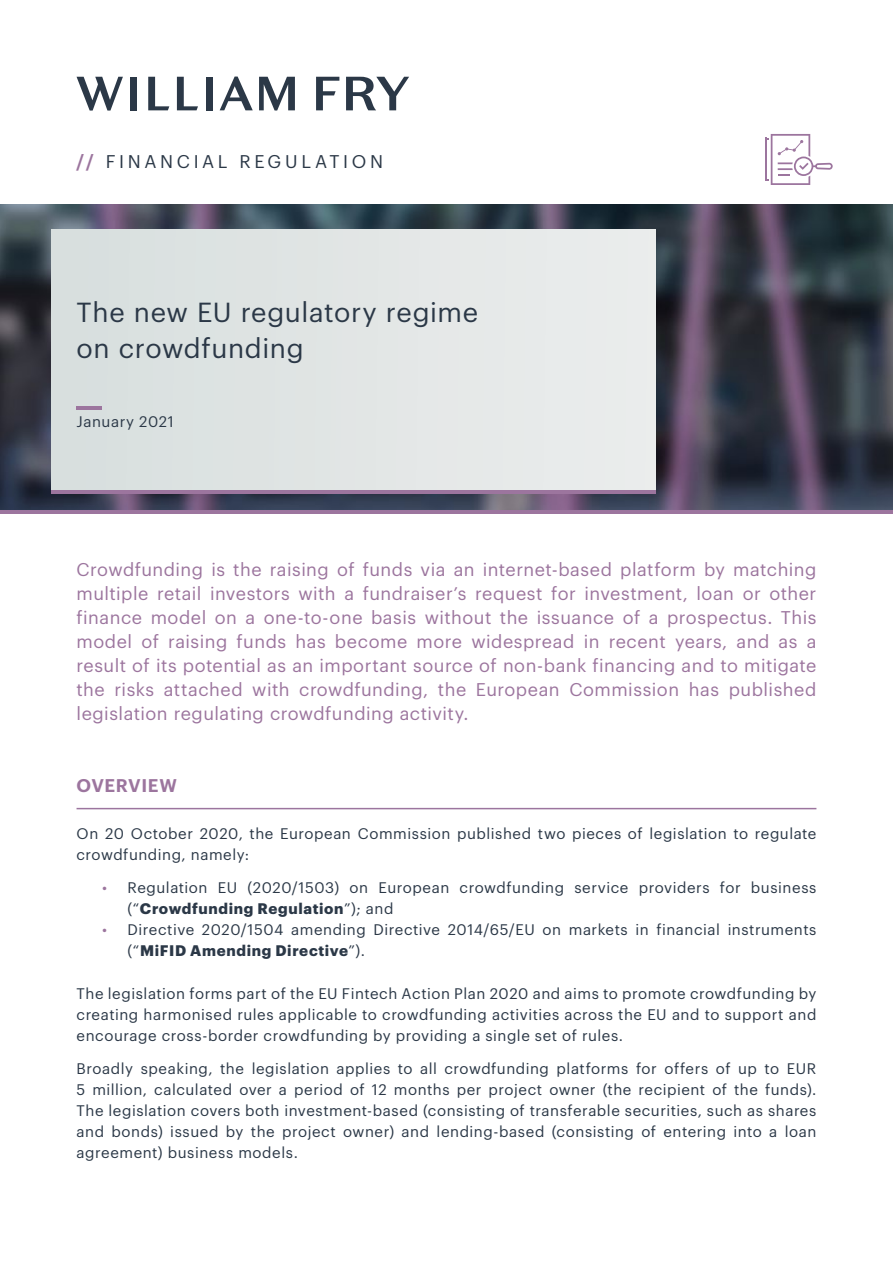
<style>
.page{position:relative;width:893px;height:1263px;background:#fff}
.page>*{position:absolute;margin:0;border:0;box-sizing:border-box;transform-origin:0 0}
.t1{font:27px/36px "Graphik";letter-spacing:.02em;color:#2b3847}
.t2{font:18px/24px "Graphik";letter-spacing:.025em;color:#9c759e;text-align:justify}
.t3{font:18px "Graphik";letter-spacing:.2em;color:#2b3847}
.t4{font:600 18px "Graphik";letter-spacing:.03em;color:#9c759e}
.t5{font:15px/21px "Graphik";letter-spacing:.035em;color:#2b3847}
.s1{font-weight:600;color:#9c759e}
.s2{color:#9c759e}
.s3{font-weight:700}
</style>
<div class="page">
<img style="left:0;top:204px;width:893px;height:306px">
<svg style="left:316px;top:77px;width:23px;height:33px"></svg>
<svg style="left:77px;top:77px;width:46px;height:34px"></svg>
<div style="left:131px;top:77px;width:6px;height:33px;background:#2b3847"></div>
<svg style="left:148px;top:77px;width:21px;height:33px"></svg>
<svg style="left:177px;top:77px;width:21px;height:33px"></svg>
<div style="left:206px;top:77px;width:6px;height:33px;background:#2b3847"></div>
<svg style="left:220px;top:77px;width:33px;height:33px"></svg>
<svg style="left:259px;top:77px;width:36px;height:34px"></svg>
<svg style="left:346px;top:77px;width:63px;height:33px"></svg>
<div style="left:51px;top:230px;width:605px;height:261px;background:#e2e5e5"></div>
<hr style="left:0;top:510px;width:893px;height:4px;background:#9c759e">
<hr style="left:51px;top:490px;width:605px;height:3px;background:#9c759e">
<hr style="left:77px;top:406px;width:25px;height:3px;background:#9c759e">
<svg style="left:765px;top:134px;width:68px;height:51px"></svg>
<hr style="left:77px;top:808px;width:739px;height:1px;background:#9c759e">
<p class="t3" style="left:77px;top:148px;width:308px"><span class="s1">//</span> FINANCIAL REGULATION</p>
<h1 class="t1" style="left:77px;top:292px;width:403px">The new EU regulatory regime on crowdfunding</h1>
<p class="t5" style="left:77px;top:410px;width:99px">January 2021</p>
<p class="t2" style="left:77px;top:556px;width:741px">Crowdfunding is the raising of funds via an internet-based platform by matching multiple retail investors with a fundraiser’s request for investment, loan or other finance model on a one-to-one basis without the issuance of a prospectus. This model of raising funds has become more widespread in recent years, and as a result of its potential as an important source of non-bank financing and to mitigate the risks attached with crowdfunding, the European Commission has published legislation regulating crowdfunding activity.</p>
<p class="t4" style="left:77px;top:772px;width:102px">OVERVIEW</p>
<p class="t5" style="left:77px;top:821px;width:741px">On 20 October 2020, the European Commission published two pieces of legislation to regulate crowdfunding, namely:</p>
<p class="t5" style="left:128px;top:876px;width:690px;text-indent:-26px"><span class="s2">•</span> Regulation EU (2020/1503) on European crowdfunding service providers for business (“<span class="s3">Crowdfunding Regulation</span>”); and</p>
<p class="t5" style="left:128px;top:918px;width:690px;text-indent:-26px"><span class="s2">•</span> Directive 2020/1504 amending Directive 2014/65/EU on markets in financial instruments (“<span class="s3">MiFID Amending Directive</span>”).</p>
<p class="t5" style="left:77px;top:981px;width:741px;text-align:justify">The legislation forms part of the EU Fintech Action Plan 2020 and aims to promote crowdfunding by creating harmonised rules applicable to crowdfunding activities across the EU and to support and encourage cross-border crowdfunding by providing a single set of rules.</p>
<p class="t5" style="left:77px;top:1057px;width:741px;text-align:justify">Broadly speaking, the legislation applies to all crowdfunding platforms for offers of up to EUR 5 million, calculated over a period of 12 months per project owner (the recipient of the funds).<br>The legislation covers both investment-based (consisting of transferable securities, such as shares and bonds) issued by the project owner) and lending-based (consisting of entering into a loan agreement) business models.</p>
</div>
